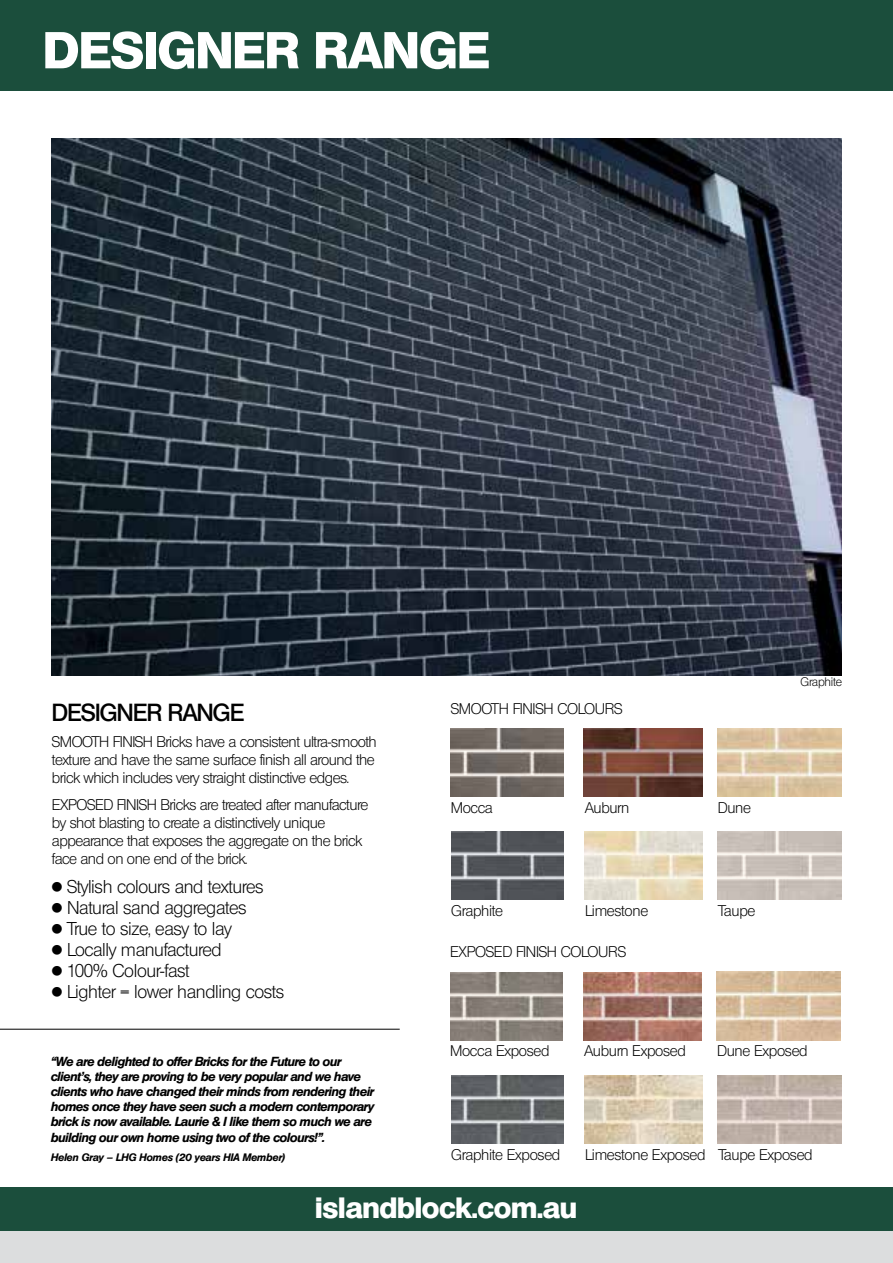
<style>
.page{position:relative;width:893px;height:1263px;background:#fff}
.page>*{position:absolute;margin:0;border:0;box-sizing:border-box;transform-origin:0 0}
.t1{font:800 50.25px "Olympia";color:#fff}
.t2{font:800 28.5px "Olympia";letter-spacing:-.01em;color:#fff}
.t3{font:600 24px "Olympia";letter-spacing:-.03em;color:#000}
.t4{font:300 18px "Olympia";letter-spacing:-.02em;color:#000}
.t5{font:300 15px/18px "Olympia";letter-spacing:-.03em;color:#000}
.t6{font:italic 700 12.75px/15px "Olympia";letter-spacing:-.04em;color:#000}
.t7{font:300 12px "Olympia";letter-spacing:-.02em;color:#000}
.t8{font:italic 700 10.5px "Olympia";letter-spacing:-.02em;color:#000}
</style>
<div class="page">
<div style="left:0;top:1187px;width:893px;height:45px;background:#1b4e3c"></div>
<div style="left:0;top:1231px;width:893px;height:32px;background:#dcddde"></div>
<div style="left:0;top:0;width:893px;height:91px;background:#1b4e3c"></div>
<img style="left:51px;top:139px;width:791px;height:536px">
<img style="left:451px;top:728px;width:112px;height:69px">
<img style="left:584px;top:728px;width:118px;height:69px">
<img style="left:717px;top:728px;width:124px;height:69px">
<img style="left:451px;top:831px;width:113px;height:69px">
<img style="left:584px;top:831px;width:119px;height:69px">
<img style="left:718px;top:831px;width:124px;height:69px">
<img style="left:450px;top:972px;width:113px;height:68px">
<img style="left:583px;top:972px;width:119px;height:68px">
<img style="left:716px;top:972px;width:125px;height:68px">
<img style="left:451px;top:1075px;width:113px;height:69px">
<img style="left:584px;top:1075px;width:119px;height:69px">
<img style="left:718px;top:1075px;width:124px;height:69px">
<hr style="left:0;top:1029px;width:400px;height:1px;background:#000">
<h1 class="t1" style="left:43px;top:21px;width:448px">DESIGNER RANGE</h1>
<h3 class="t3" style="left:52px;top:698px;width:194px">DESIGNER RANGE</h3>
<p class="t5" style="left:52px;top:733px;width:326px">SMOOTH FINISH Bricks have a consistent ultra-smooth texture and have the same surface finish all around the brick which includes very straight distinctive edges.</p>
<p class="t5" style="left:52px;top:795px;width:318px">EXPOSED FINISH Bricks are treated after manufacture by shot blasting to create a distinctively unique appearance that exposes the aggregate on the brick face and on one end of the brick.</p>
<p class="t4" style="left:52px;top:876px;width:213px">● Stylish colours and textures</p>
<p class="t4" style="left:52px;top:897px;width:196px">● Natural sand aggregates</p>
<p class="t4" style="left:52px;top:918px;width:181px">● True to size, easy to lay</p>
<p class="t4" style="left:52px;top:939px;width:171px">● Locally manufactured</p>
<p class="t4" style="left:52px;top:960px;width:139px">● 100% Colour-fast</p>
<p class="t4" style="left:52px;top:981px;width:234px">● Lighter = lower handling costs</p>
<p class="t5" style="left:451px;top:699px;width:174px">SMOOTH FINISH COLOURS</p>
<p class="t5" style="left:451px;top:798px;width:44px">Mocca</p>
<p class="t5" style="left:585px;top:798px;width:46px">Auburn</p>
<p class="t5" style="left:718px;top:798px;width:35px">Dune</p>
<p class="t5" style="left:451px;top:902px;width:53px">Graphite</p>
<p class="t5" style="left:585px;top:902px;width:65px">Limestone</p>
<p class="t5" style="left:718px;top:902px;width:39px">Taupe</p>
<p class="t5" style="left:450px;top:943px;width:178px">EXPOSED FINISH COLOURS</p>
<p class="t7" style="left:801px;top:674px;width:43px">Graphite</p>
<p class="t6" style="left:51px;top:1054px;width:325px">“We are delighted to offer Bricks for the Future to our client’s, they are proving to be very popular and we have clients who have changed their minds from rendering their homes once they have seen such a modern contemporary brick is now available. Laurie &amp; I like them so much we are</p>
<p class="t6" style="left:51px;top:1130px;width:276px">building our own home using two of the colours!”.</p>
<p class="t8" style="left:51px;top:1151px;width:236px">Helen Gray – LHG Homes (20 years HIA Member)</p>
<p class="t5" style="left:450px;top:1042px;width:101px">Mocca Exposed</p>
<p class="t5" style="left:584px;top:1042px;width:103px">Auburn Exposed</p>
<p class="t5" style="left:717px;top:1042px;width:92px">Dune Exposed</p>
<p class="t5" style="left:451px;top:1145px;width:111px">Graphite Exposed</p>
<p class="t5" style="left:585px;top:1145px;width:229px">Limestone Exposed Taupe Exposed</p>
<h2 class="t2" style="left:315px;top:1191px;width:263px">islandblock.com.au</h2>
</div>
